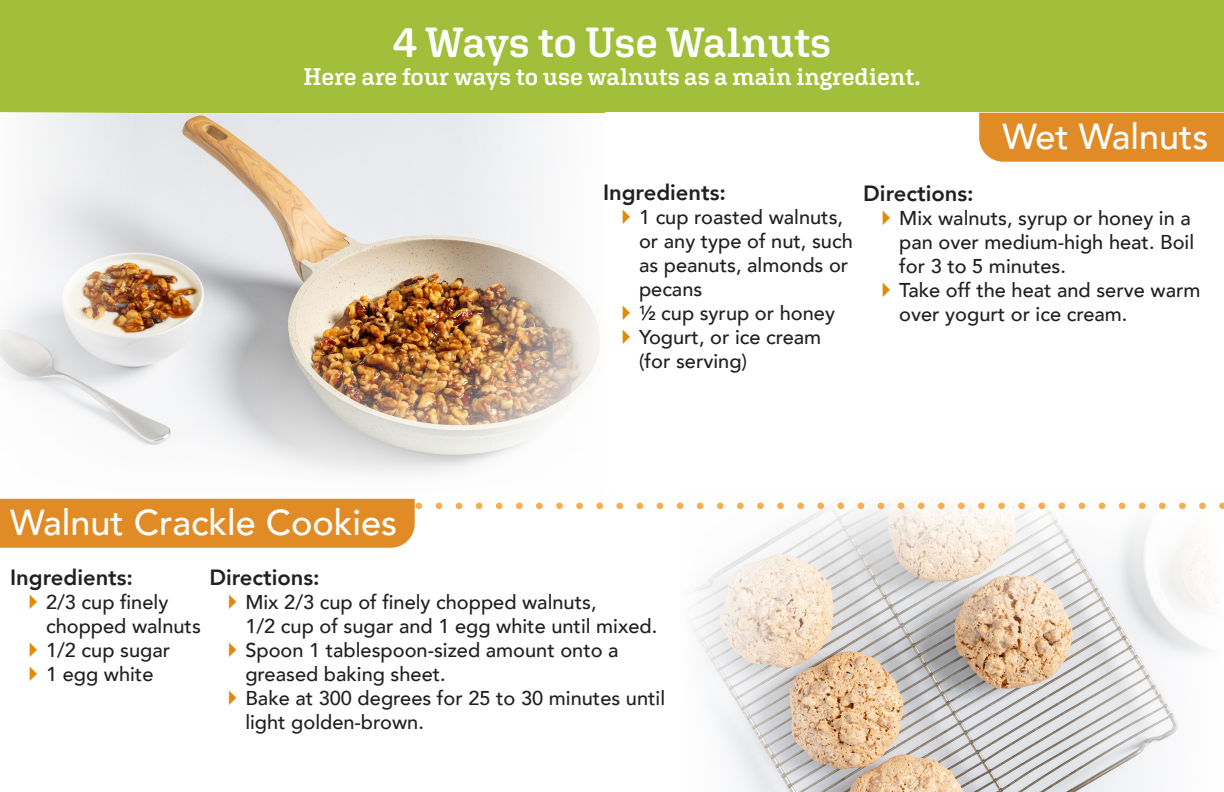
<style>
.page{position:relative;width:1224px;height:792px;background:#fff}
.page>*{position:absolute;margin:0;border:0;box-sizing:border-box;transform-origin:0 0}
.t1{font:600 42px "Aglet Slab";letter-spacing:-.01em;color:#fff}
.t2{font:500 36px "Avenir";color:#fff}
.t3{font:600 24px "Aglet Slab";letter-spacing:-.005em;color:#fff}
.t4{font:800 22px "Avenir";color:#231f20}
.t5{font:500 20px/24px "Avenir";color:#231f20}
</style>
<div class="page">
<img style="left:138px;top:113px;width:318px;height:234px">
<img style="left:834px;top:648px;width:234px;height:144px">
<div style="left:0;top:0;width:1224px;height:113px;background:#a1bf3a"></div>
<svg style="left:1068px;top:648px;width:139px;height:144px"></svg>
<svg style="left:0;top:113px;width:138px;height:234px;fill:#eeeeef"></svg>
<img style="left:456px;top:113px;width:144px;height:234px">
<svg style="left:703px;top:648px;width:131px;height:144px"></svg>
<img style="left:0;top:347px;width:599px;height:152px">
<svg style="left:690px;top:548px;width:524px;height:100px"></svg>
<div style="left:979px;top:113px;width:245px;height:49px;background:#e08b25"></div>
<svg style="left:0;top:499px;width:1224px;height:49px"></svg>
<p class="t1" style="left:393px;top:16px;width:440px">4 Ways to Use Walnuts</p>
<p class="t3" style="left:303px;top:62px;width:619px">Here are four ways to use walnuts as a main ingredient.</p>
<p class="t2" style="left:1003px;top:105px;width:207px">Wet Walnuts</p>
<p class="t4" style="left:603px;top:175px;width:125px">Ingredients:</p>
<p class="t5" style="left:639px;top:204px;width:215px">1 cup roasted walnuts, or any type of nut, such as peanuts, almonds or pecans</p>
<p class="t5" style="left:639px;top:300px;width:198px">½ cup syrup or honey</p>
<p class="t5" style="left:639px;top:324px;width:184px">Yogurt, or ice cream (for serving)</p>
<p class="t4" style="left:863px;top:176px;width:112px">Directions:</p>
<p class="t5" style="left:899px;top:205px;width:296px">Mix walnuts, syrup or honey in a pan over medium-high heat. Boil for 3 to 5 minutes.</p>
<p class="t5" style="left:899px;top:277px;width:303px">Take off the heat and serve warm over yogurt or ice cream.</p>
<p class="t2" style="left:10px;top:491px;width:389px">Walnut Crackle Cookies</p>
<p class="t4" style="left:10px;top:560px;width:125px">Ingredients:</p>
<p class="t5" style="left:46px;top:589px;width:156px">2/3 cup finely chopped walnuts</p>
<p class="t5" style="left:46px;top:637px;width:126px">1/2 cup sugar</p>
<p class="t5" style="left:46px;top:661px;width:109px">1 egg white</p>
<p class="t4" style="left:209px;top:560px;width:112px">Directions:</p>
<p class="t5" style="left:245px;top:589px;width:413px">Mix 2/3 cup of finely chopped walnuts,<br>1/2 cup of sugar and 1 egg white until mixed.</p>
<p class="t5" style="left:245px;top:637px;width:375px">Spoon 1 tablespoon-sized amount onto a greased baking sheet.</p>
<p class="t5" style="left:245px;top:685px;width:421px">Bake at 300 degrees for 25 to 30 minutes until light golden-brown.</p>
</div>
